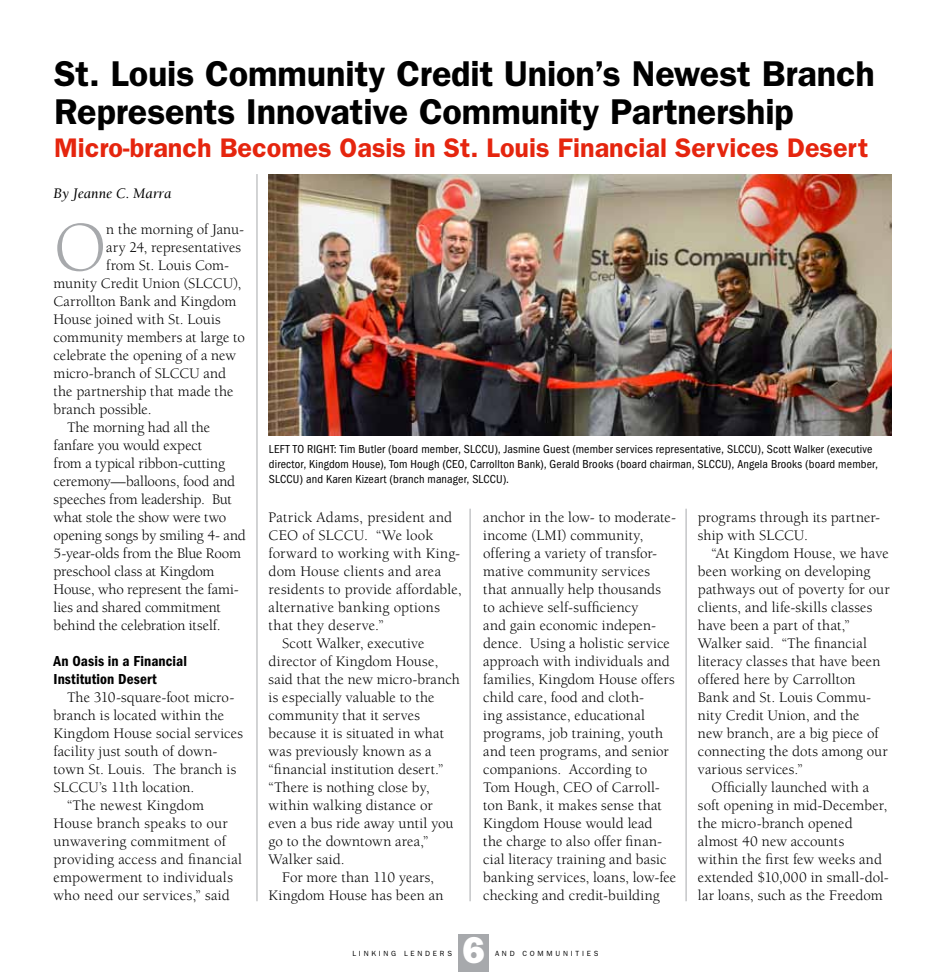
<style>
.page{position:relative;width:945px;height:972px;background:#fff}
.page>*{position:absolute;margin:0;border:0;box-sizing:border-box;transform-origin:0 0}
.t1{font:71.7px "Berkeley Std";color:#a7a9ac}
.t2{font:37.5px "ITC Franklin Gothic Std Hvy";color:#fff}
.t3{font:600 36px/37.5px "ITC Franklin Gothic Std";letter-spacing:-.005em;color:#000}
.t4{font:600 27px "ITC Franklin Gothic Std";color:#e5250e}
.t5{font:15px/18px "Berkeley Std";letter-spacing:.005em;color:#000}
.t6{font:15px "Berkeley Std";letter-spacing:-.015em;color:#000}
.t7{font:15px/18px "ITC Franklin Gothic Std Dm Cd";letter-spacing:.005em;color:#000}
.t8{font:15px "Berkeley Std";letter-spacing:.025em;color:#000}
.t9{font:italic 15px "Berkeley Std";color:#000}
.t10{font:condensed 12px/15px "ITC Franklin Gothic Std";letter-spacing:.015em;color:#000}
.t11{font:7.5px "ITC Franklin Gothic Std";letter-spacing:.37em;color:#000}
</style>
<div class="page">
<img style="left:269px;top:174px;width:622px;height:261px">
<hr style="left:257px;top:174px;width:1px;height:727px;background:#a7a9ac">
<hr style="left:470px;top:509px;width:1px;height:392px;background:#a7a9ac">
<hr style="left:686px;top:509px;width:1px;height:392px;background:#a7a9ac">
<div style="left:458px;top:934px;width:31px;height:38px;background:#a7a9ac"></div>
<h3 class="t3" style="left:54px;top:55px;width:822px">St. Louis Community Credit Union’s Newest Branch<br>Represents Innovative Community Partnership</h3>
<h3 class="t4" style="left:54px;top:132px;width:816px">Micro-branch Becomes Oasis in St. Louis Financial Services Desert</h3>
<p class="t9" style="left:54px;top:185px;width:119px">By Jeanne C. Marra</p>
<h1 class="t1" style="left:54px;top:209px;width:55px">O</h1>
<p class="t5" style="left:106px;top:221px;width:139px">n the morning of Janu-</p>
<p class="t5" style="left:106px;top:239px;width:136px">ary 24, representatives</p>
<p class="t5" style="left:106px;top:257px;width:124px">from St. Louis Com-</p>
<p class="t5" style="left:54px;top:275px;width:189px">munity Credit Union (SLCCU),</p>
<p class="t5" style="left:54px;top:293px;width:184px">Carrollton Bank and Kingdom</p>
<p class="t5" style="left:54px;top:311px;width:169px">House joined with St. Louis</p>
<p class="t5" style="left:54px;top:329px;width:193px">community members at large to</p>
<p class="t5" style="left:54px;top:347px;width:184px">celebrate the opening of a new</p>
<p class="t5" style="left:54px;top:365px;width:174px">micro-branch of SLCCU and</p>
<p class="t5" style="left:54px;top:383px;width:182px">the partnership that made the</p>
<p class="t5" style="left:54px;top:401px;width:100px">branch possible.</p>
<p class="t5" style="left:67px;top:419px;width:145px">The morning had all the</p>
<p class="t5" style="left:54px;top:437px;width:150px">fanfare you would expect</p>
<p class="t5" style="left:54px;top:455px;width:173px">from a typical ribbon-cutting</p>
<p class="t5" style="left:54px;top:473px;width:183px">ceremony—balloons, food and</p>
<p class="t6" style="left:54px;top:491px;width:180px">speeches from leadership. But</p>
<p class="t6" style="left:54px;top:509px;width:174px">what stole the show were two</p>
<p class="t5" style="left:54px;top:527px;width:194px">opening songs by smiling 4- and</p>
<p class="t6" style="left:54px;top:545px;width:189px">5-year-olds from the Blue Room</p>
<p class="t5" style="left:54px;top:563px;width:163px">preschool class at Kingdom</p>
<p class="t5" style="left:54px;top:581px;width:187px">House, who represent the fami-</p>
<p class="t5" style="left:54px;top:599px;width:169px">lies and shared commitment</p>
<p class="t5" style="left:54px;top:617px;width:169px">behind the celebration itself.</p>
<p class="t7" style="left:54px;top:652px;width:135px">An Oasis in a Financial<br>Institution Desert</p>
<p class="t5" style="left:67px;top:689px;width:169px">The 310-square-foot micro-</p>
<p class="t5" style="left:54px;top:707px;width:172px">branch is located within the</p>
<p class="t5" style="left:54px;top:725px;width:191px">Kingdom House social services</p>
<p class="t5" style="left:54px;top:743px;width:165px">facility just south of down-</p>
<p class="t5" style="left:54px;top:761px;width:184px">town St. Louis. The branch is</p>
<p class="t5" style="left:54px;top:779px;width:142px">SLCCU’s 11th location.</p>
<p class="t5" style="left:67px;top:797px;width:138px">“The newest Kingdom</p>
<p class="t5" style="left:54px;top:815px;width:176px">House branch speaks to our</p>
<p class="t5" style="left:54px;top:833px;width:174px">unwavering commitment of</p>
<p class="t8" style="left:54px;top:851px;width:190px">providing access and financial</p>
<p class="t5" style="left:54px;top:869px;width:181px">empowerment to individuals</p>
<p class="t5" style="left:54px;top:887px;width:178px">who need our services,” said</p>
<p class="t10" style="left:269px;top:442px;width:610px">Left to rig ht: Tim Butler (board member, SLCCU), Jasmine Guest (member services representative, SLCCU), Scott Walker (executive director, Kingdom House), Tom Hough (CEO, Carrollton Bank), Gerald Brooks (board chairman, SLCCU), Angela Brooks (board member,<br>SLCCU) and Karen Kizeart (branch manager, SLCCU).</p>
<p class="t5" style="left:269px;top:509px;width:185px">Patrick Adams, president and</p>
<p class="t5" style="left:269px;top:527px;width:166px">CEO of SLCCU. “We look</p>
<p class="t5" style="left:269px;top:545px;width:193px">forward to working with King-</p>
<p class="t5" style="left:269px;top:563px;width:174px">dom House clients and area</p>
<p class="t5" style="left:269px;top:581px;width:195px">residents to provide affordable,</p>
<p class="t5" style="left:269px;top:599px;width:173px">alternative banking options</p>
<p class="t5" style="left:269px;top:617px;width:117px">that they deserve.”</p>
<p class="t5" style="left:282px;top:635px;width:144px">Scott Walker, executive</p>
<p class="t5" style="left:269px;top:653px;width:171px">director of Kingdom House,</p>
<p class="t5" style="left:269px;top:671px;width:193px">said that the new micro-branch</p>
<p class="t5" style="left:269px;top:689px;width:168px">is especially valuable to the</p>
<p class="t5" style="left:269px;top:707px;width:153px">community that it serves</p>
<p class="t5" style="left:269px;top:725px;width:177px">because it is situated in what</p>
<p class="t5" style="left:269px;top:743px;width:165px">was previously known as a</p>
<p class="t5" style="left:269px;top:761px;width:176px">“financial institution desert.”</p>
<p class="t5" style="left:269px;top:779px;width:162px">“There is nothing close by,</p>
<p class="t5" style="left:269px;top:797px;width:166px">within walking distance or</p>
<p class="t5" style="left:269px;top:815px;width:187px">even a bus ride away until you</p>
<p class="t5" style="left:269px;top:833px;width:161px">go to the downtown area,”</p>
<p class="t5" style="left:269px;top:851px;width:78px">Walker said.</p>
<p class="t5" style="left:282px;top:869px;width:154px">For more than 110 years,</p>
<p class="t5" style="left:269px;top:887px;width:176px">Kingdom House has been an</p>
<p class="t5" style="left:698px;top:509px;width:184px">programs through its partner&shy;ship with SLCCU.</p>
<p class="t5" style="left:698px;top:545px;width:193px;text-indent:14px">“At Kingdom House, we have been working on developing pathways out of poverty for our clients, and life-skills classes have been a part of that,”<br>Walker said. “The financial literacy classes that have been offered here by Carrollton<br>Bank and St. Louis Commu&shy;nity Credit Union, and the<br>new branch, are a big piece of connecting the dots among our various services.”</p>
<p class="t5" style="left:698px;top:779px;width:192px;text-indent:13px">Officially launched with a soft opening in mid-December, the micro-branch opened almost 40 new accounts<br>within the first few weeks and extended $10,000 in small-dol&shy;lar loans, such as the Freedom</p>
<p class="t5" style="left:483px;top:509px;width:195px">anchor in the low- to moderate&shy;income (LMI) community, offering a variety of transfor&shy;mative community services that annually help thousands to achieve self-sufficiency<br>and gain economic indepen&shy;dence. Using a holistic service approach with individuals and families, Kingdom House offers child care, food and cloth-<br>ing assistance, educational programs, job training, youth and teen programs, and senior companions. According to<br>Tom Hough, CEO of Carroll&shy;ton Bank, it makes sense that<br>Kingdom House would lead<br>the charge to also offer finan&shy;cial literacy training and basic banking services, loans, low-fee checking and credit-building</p>
<h2 class="t2" style="left:463px;top:928px;width:24px">#6</h2>
<p class="t11" style="left:352px;top:949px;width:101px">LINKING LENDERS</p>
<p class="t11" style="left:495px;top:949px;width:105px">AND COMMUNITIES</p>
</div>
